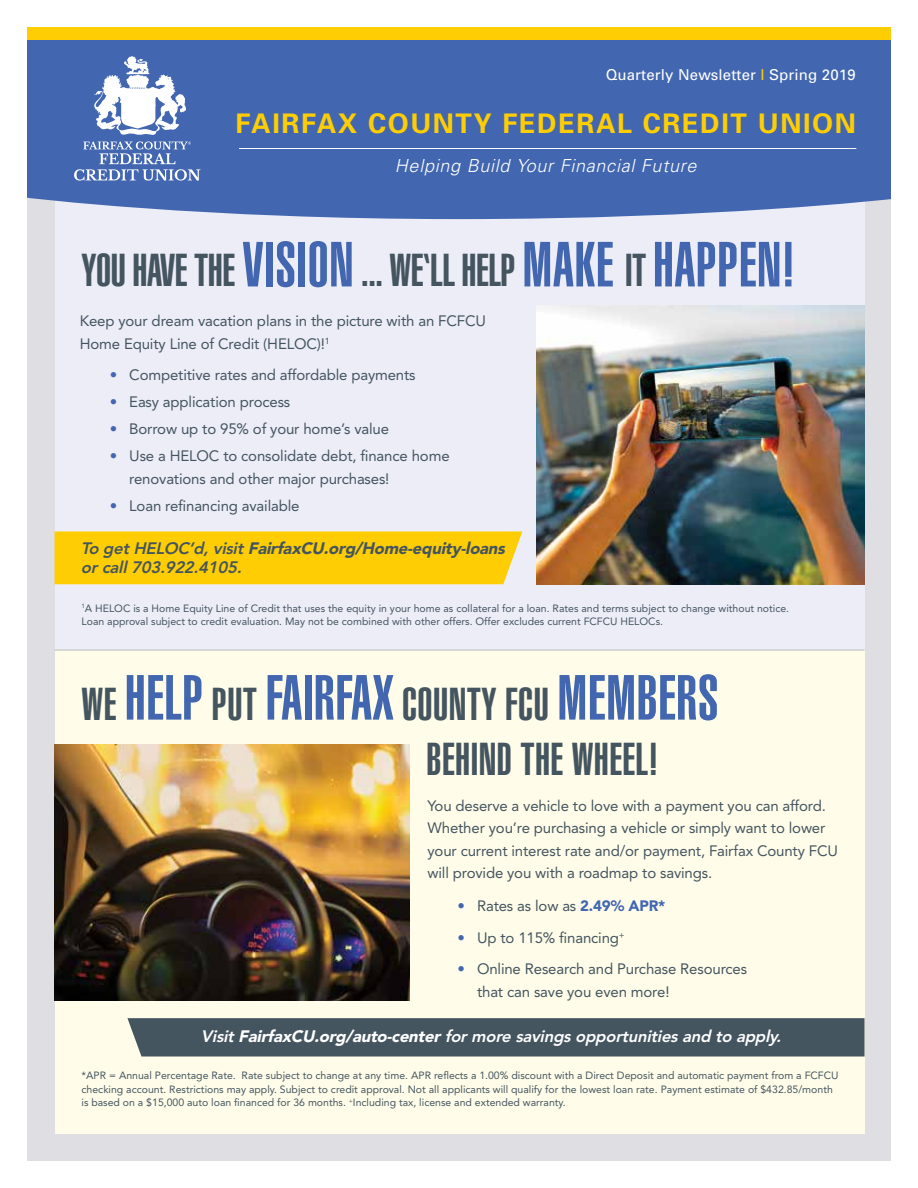
<style>
.page{position:relative;width:918px;height:1188px;background:#fff}
.page>*{position:absolute;margin:0;border:0;box-sizing:border-box;transform-origin:0 0}
.t1{font:900 extra-condensed 62.55px "Helvetica";letter-spacing:.01em;color:#4267b0}
.t2{font:900 extra-condensed 45.3px "Helvetica";letter-spacing:-.01em;color:#455560}
.t3{font:900 extra-condensed 45.3px "Helvetica";letter-spacing:.01em;color:#455560}
.t4{font:700 27px "Univers";letter-spacing:.06em;color:#ffcd03}
.t5{font:italic 300 18px "Univers";letter-spacing:.04em;color:#fff}
.t6{font:italic 800 16.5px/19.5px "Avenir LT Std";color:#455560}
.t7{font:italic 800 16.5px "Avenir LT Std";color:#fff}
.t8{font:15px/22.5px "Avenir LT Std";letter-spacing:-.01em;color:#455560}
.t9{font:15px "Univers";letter-spacing:.01em;color:#fff}
.t10{font:10.5px/13.5px "Avenir LT Std";color:#455560}
.s1{color:#ffcd03}
.s2{font-size:62.55px;color:#4267b0}
.s3{color:#4267b0}
.s4{font-weight:900}
.s5{font-size:45.3px;color:#455560}
.s6{font-weight:900;color:#4267b0}
</style>
<div class="page">
<div style="left:27px;top:99px;width:864px;height:1062px;background:#dfdee2"></div>
<div style="left:55px;top:650px;width:810px;height:484px;background:#fffde9"></div>
<div style="left:55px;top:187px;width:810px;height:463px;background:#ecedf7"></div>
<div style="left:55px;top:531px;width:467px;height:53px;background:#ffcd03"></div>
<div style="left:27px;top:40px;width:864px;height:179px;background:#4267b0"></div>
<hr style="left:239px;top:148px;width:617px;height:1px;background:#fff">
<div style="left:27px;top:27px;width:864px;height:13px;background:#ffcd03"></div>
<svg style="left:74px;top:141px;width:126px;height:40px;background:#6b88c1"></svg>
<svg style="left:94px;top:56px;width:92px;height:79px"></svg>
<hr style="left:55px;top:650px;width:810px;height:1px;background:#bcbec0">
<div style="left:127px;top:1018px;width:738px;height:39px;background:#455560"></div>
<img style="left:55px;top:744px;width:355px;height:256px">
<img style="left:537px;top:305px;width:328px;height:279px">
<h3 class="t9" style="left:606px;top:66px;width:252px">Quarterly Newsletter <span class="s1">I</span> Spring 2019</h3>
<h3 class="t4" style="left:236px;top:107px;width:622px">FAIRFAX COUNTY FEDERAL CREDIT UNION</h3>
<h3 class="t5" style="left:395px;top:155px;width:303px">Helping Build Your Financial Future</h3>
<h2 class="t2" style="left:82px;top:245px;width:715px">YOU HAVE THE <span class="s2">VISION</span> ... WE‘LL HELP <span class="s2">MAKE</span> IT <span class="s2">HAPPEN!</span></h2>
<h3 class="t8" style="left:80px;top:310px;width:408px">Keep your dream vacation plans in the picture with an FCFCU<br>Home Equity Line of Credit (HELOC)!<sup>1</sup></h3>
<h3 class="t8" style="left:110px;top:364px;width:307px"><span class="s3">•</span> Competitive rates and affordable payments</h3>
<h3 class="t8" style="left:110px;top:391px;width:182px"><span class="s3">•</span> Easy application process</h3>
<h3 class="t8" style="left:110px;top:418px;width:281px"><span class="s3">•</span> Borrow up to 95% of your home’s value</h3>
<h3 class="t8" style="left:129px;top:445px;width:322px;text-indent:-20px"><span class="s3">•</span> Use a HELOC to consolidate debt, finance home renovations and other major purchases!</h3>
<h3 class="t8" style="left:110px;top:494px;width:191px"><span class="s3">•</span> Loan refinancing available</h3>
<h3 class="t6" style="left:81px;top:539px;width:430px">To getHELOC’d,visit<span class="s4">FairfaxCU.org/Home-equity-loans </span>orcall703.922.4105.</h3>
<p class="t10" style="left:82px;top:602px;width:709px"><sup>1</sup>A HELOC is a Home Equity Line of Credit that uses the equity in your home as collateral for a loan. Rates and terms subject to change without notice.<br>Loan approval subject to credit evaluation. May not be combined with other offers. Offer excludes current FCFCU HELOCs.</p>
<h1 class="t1" style="left:82px;top:662px;width:639px"><span class="s5">WE</span> HELP <span class="s5">PUT</span> FAIRFAX <span class="s5">COUNTY FCU</span> MEMBERS</h1>
<h2 class="t3" style="left:427px;top:733px;width:233px">BEHIND THE WHEEL!</h2>
<h3 class="t8" style="left:428px;top:795px;width:412px">You deserve a vehicle to love with a payment you can afford.<br>Whether you’re purchasing a vehicle or simply want to lower your current interest rate and/or payment, Fairfax County FCU will provide you with a roadmap to savings.</h3>
<h3 class="t8" style="left:458px;top:895px;width:210px"><span class="s3">•</span> Rates as low as <span class="s6">2.49% APR*</span></h3>
<h3 class="t8" style="left:458px;top:927px;width:169px"><span class="s3">•</span> Up to 115% financing<sup>+</sup></h3>
<h3 class="t8" style="left:477px;top:958px;width:272px;text-indent:-20px"><span class="s3">•</span> Online Research and Purchase Resources that can save you even more!</h3>
<h3 class="t7" style="left:201px;top:1026px;width:586px">Visit<span class="s4">FairfaxCU.org/auto-center</span>formore savingsopportunitiesand to apply.</h3>
<p class="t10" style="left:82px;top:1069px;width:759px">*APR = Annual Percentage Rate. Rate subject to change at any time. APR reflects a 1.00% discount with a Direct Deposit and automatic payment from a FCFCU checking account. Restrictions may apply. Subject to credit approval. Not all applicants will qualify for the lowest loan rate. Payment estimate of $432.85/month is based on a $15,000 auto loan financed for 36 months. <sup>+</sup>Including tax, license and extended warranty.</p>
</div>
